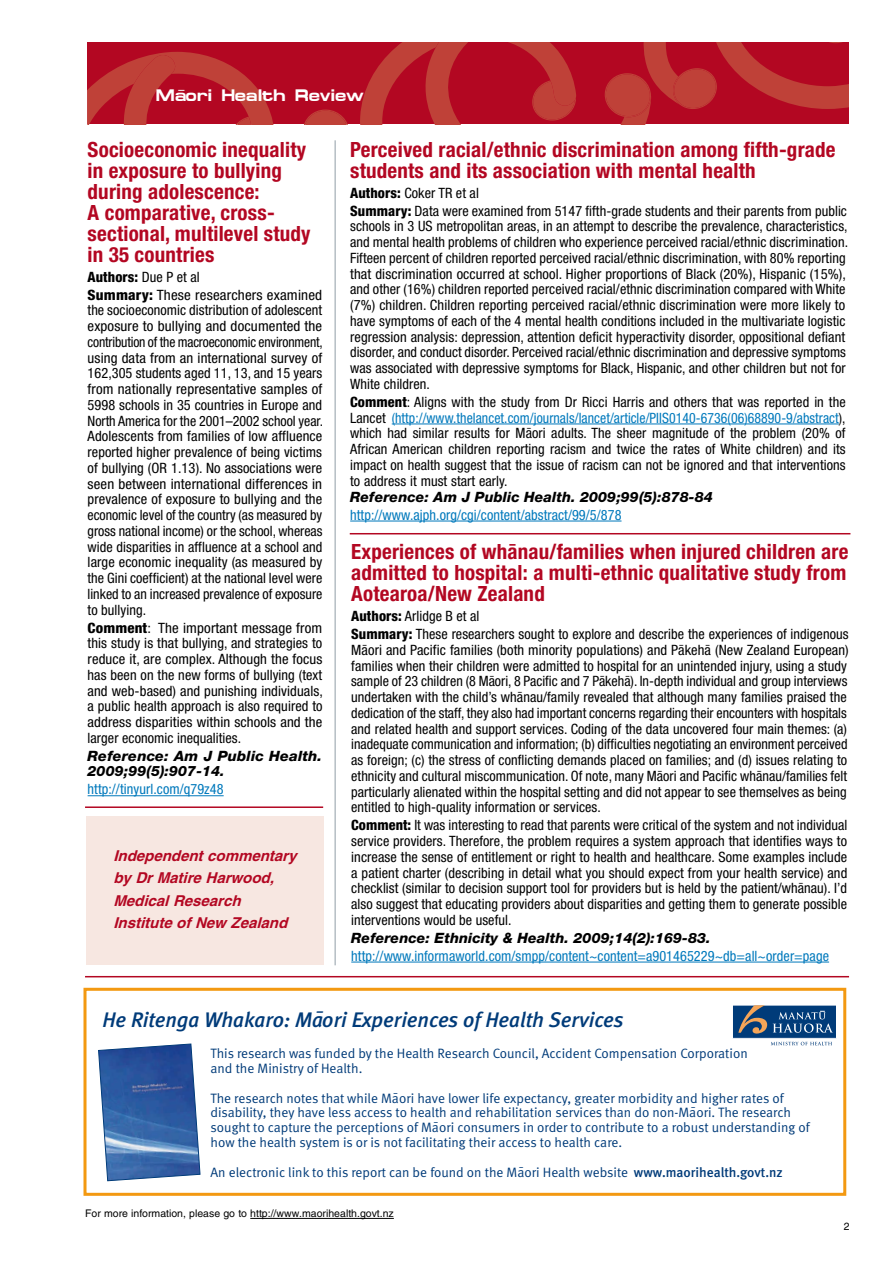
<style>
.page{position:relative;width:893px;height:1263px;background:#fff}
.page>*{position:absolute;margin:0;border:0;box-sizing:border-box;transform-origin:0 0}
.t1{font:italic 21.15px "Meta Medium LF";color:#003b79}
.t2{font:700 condensed 21px/21px "Helvetica Neue LT Pro";letter-spacing:.01em;color:#b30722}
.t3{font:700 16.8px "Micro Extended";letter-spacing:-.01em;color:#fff;scale:.95 1}
.t4{font:italic 700 15px/22.5px "Helvetica Maori";color:#b30722}
.t5{font:condensed 14.25px/15.8px "Helvetica Neue LT Pro";letter-spacing:.005em;color:#000}
.t6{font:condensed 14.25px/15.8px "Helvetica Neue LT Pro";letter-spacing:.005em;color:#000;text-align:justify;scale:1.05 1}
.t7{font:condensed 14.25px "Helvetica Neue LT Pro";letter-spacing:.005em;color:#0079bc}
.t8{font:italic 800 14.25px/15.8px "Helvetica Neue LT Pro";letter-spacing:.005em;color:#000}
.t9{font:13.5px/14.9px "Meta Normal LF";color:#003b79}
.t10{font:10.5px "Helvetica Maori";color:#000}
.s1{font-weight:800}
.s2{color:#0079bc}
.s3{font-family:"Meta Medium LF"}
</style>
<div class="page">
<div style="left:83px;top:988px;width:763px;height:208px;border:3px solid #f39911"></div>
<div style="left:732px;top:1005px;width:104px;height:33px;background:#003b79"></div>
<svg style="left:771px;top:1042px;width:61px;height:3px"></svg>
<svg style="left:738px;top:1005px;width:29px;height:29px"></svg>
<svg style="left:773px;top:1011px;width:60px;height:22px"></svg>
<svg style="left:98px;top:1043px;width:103px;height:138px;background:#5076b0"></svg>
<hr style="left:88px;top:795px;width:136px;height:1px;background:#0079bc">
<hr style="left:351px;top:962px;width:478px;height:1px;background:#0079bc">
<hr style="left:392px;top:424px;width:447px;height:1px;background:#0079bc">
<hr style="left:350px;top:521px;width:271px;height:1px;background:#0079bc">
<hr style="left:334px;top:140px;width:2px;height:825px;background:#b5bec4">
<div style="left:87px;top:43px;width:761px;height:81px;background:#b30722"></div>
<svg style="left:87px;top:52px;width:261px;height:72px"></svg>
<svg style="left:360px;top:43px;width:488px;height:81px"></svg>
<hr style="left:250px;top:1218px;width:144px;height:1px;background:#000">
<hr style="left:350px;top:533px;width:500px;height:1px;background:#b30722">
<hr style="left:85px;top:806px;width:238px;height:2px;background:#b30722">
<hr style="left:85px;top:976px;width:764px;height:1px;background:#b30722">
<div style="left:86px;top:816px;width:237px;height:149px;background:#f7e7e1"></div>
<p class="t3" style="left:155px;top:86px;width:221px">Ma¯ori Health Review</p>
<h2 class="t2" style="left:88px;top:138px;width:224px">Socioeconomic inequality in exposure to bullying during adolescence:<br>A comparative, cross&shy;sectional, multilevel study in 35 countries</h2>
<p class="t5" style="left:88px;top:268px;width:236px;line-height:17.9px"><span class="s1">Authors:</span> Due P et al<br><span class="s1">Summary:</span> These researchers examined</p>
<p class="t5" style="left:88px;top:302px;width:237px;text-align:justify">the socioeconomic distribution of adolescent exposure to bullying and documented the contribution of the macroeconomic environment, using data from an international survey of 162,305 students aged 11, 13, and 15 years from nationally representative samples of 5998 schools in 35 countries in Europe and North America for the 2001–2002 school year.<br>Adolescents from families of low affluence reported higher prevalence of being victims of bullying (OR 1.13). No associations were seen between international differences in prevalence of exposure to bullying and the economic level of the country (as measured by gross national income) or the school, whereas wide disparities in affluence at a school and large economic inequality (as measured by the Gini coefficient) at the national level were linked to an increased prevalence of exposure to bullying.</p>
<p class="t6" style="left:88px;top:619px;width:226px"><span class="s1">Comment</span>: The important message from this study is that bullying, and strategies to reduce it, are complex. Although the focus has been on the new forms of bullying (text and web-based) and punishing individuals, a public health approach is also required to address disparities within schools and the larger economic inequalities.</p>
<p class="t8" style="left:88px;top:748px;width:236px">Reference: Am J Public Health.<br>2009;99(5):907-14.</p>
<p class="t7" style="left:88px;top:781px;width:138px">http://tinyurl.com/q79z48</p>
<p class="t4" style="left:113px;top:844px;width:184px">Independent commentary by Dr Matire Harwood,<br>Medical Research<br>Institute of New Zealand</p>
<h2 class="t2" style="left:350px;top:138px;width:487px">Perceived racial/ethnic discrimination among fifth-grade students and its association with mental health</h2>
<p class="t5" style="left:350px;top:184px;width:498px;line-height:17.9px"><span class="s1">Authors:</span> Coker TR et al<br><span class="s1">Summary:</span> Data were examined from 5147 fifth-grade students and their parents from public</p>
<p class="t5" style="left:350px;top:218px;width:499px">schools in 3 US metropolitan areas, in an attempt to describe the prevalence, characteristics, and mental health problems of children who experience perceived racial/ethnic discrimination.<br>Fifteen percent of children reported perceived racial/ethnic discrimination, with 80% reporting that discrimination occurred at school. Higher proportions of Black (20%), Hispanic (15%), and other (16%) children reported perceived racial/ethnic discrimination compared with White (7%) children. Children reporting perceived racial/ethnic discrimination were more likely to have symptoms of each of the 4 mental health conditions included in the multivariate logistic regression analysis: depression, attention deficit hyperactivity disorder, oppositional defiant disorder, and conduct disorder. Perceived racial/ethnic discrimination and depressive symptoms was associated with depressive symptoms for Black, Hispanic, and other children but not for White children.</p>
<p class="t5" style="left:350px;top:394px;width:497px;text-align:justify"><span class="s1">Comment</span>: Aligns with the study from Dr Ricci Harris and others that was reported in the Lancet <span class="s2">(http://www.thelancet.com/journals/lancet/article/PIIS0140-6736(06)68890-9/abstract</span>), which had similar results for Māori adults. The sheer magnitude of the problem (20% of African American children reporting racism and twice the rates of White children) and its impact on health suggest that the issue of racism can not be ignored and that interventions to address it must start early.</p>
<p class="t8" style="left:350px;top:489px;width:364px">Reference: Am J Public Health. 2009;99(5):878-84</p>
<p class="t7" style="left:350px;top:506px;width:273px">http://www.ajph.org/cgi/content/abstract/99/5/878</p>
<h2 class="t2" style="left:351px;top:541px;width:499px;text-align:justify">Experiences of whānau/families when injured children are admitted to hospital: a multi-ethnic qualitative study from Aotearoa/New Zealand</h2>
<p class="t5" style="left:351px;top:607px;width:499px;line-height:17.9px"><span class="s1">Authors:</span> Arlidge B et al<br><span class="s1">Summary:</span> These researchers sought to explore and describe the experiences of indigenous</p>
<p class="t5" style="left:351px;top:642px;width:499px">Māori and Pacific families (both minority populations) and Pākehā (New Zealand European) families when their children were admitted to hospital for an unintended injury, using a study sample of 23 children (8 Māori, 8 Pacific and 7 Pākehā). In-depth individual and group interviews undertaken with the child’s whānau/family revealed that although many families praised the dedication of the staff, they also had important concerns regarding their encounters with hospitals and related health and support services. Coding of the data uncovered four main themes: (a) inadequate communication and information; (b) difficulties negotiating an environment perceived as foreign; (c) the stress of conflicting demands placed on families; and (d) issues relating to ethnicity and cultural miscommunication. Of note, many Māori and Pacific whānau/families felt particularly alienated within the hospital setting and did not appear to see themselves as being entitled to high-quality information or services.</p>
<p class="t5" style="left:351px;top:817px;width:498px;text-align:justify"><span class="s1">Comment:</span> It was interesting to read that parents were critical of the system and not individual service providers. Therefore, the problem requires a system approach that identifies ways to increase the sense of entitlement or right to health and healthcare. Some examples include a patient charter (describing in detail what you should expect from your health service) and checklist (similar to decision support tool for providers but is held by the patient/whānau). I’d also suggest that educating providers about disparities and getting them to generate possible interventions would be useful.</p>
<p class="t8" style="left:351px;top:930px;width:361px">Reference: Ethnicity &amp; Health. 2009;14(2):169-83.</p>
<p class="t7" style="left:351px;top:947px;width:479px">http://www.informaworld.com/smpp/content~content=a901465229~db=all~order=page</p>
<h1 class="t1" style="left:102px;top:1007px;width:523px">He Ritenga Whakaro: Ma¯ori Experiences of Health Services</h1>
<p class="t9" style="left:211px;top:1046px;width:539px">This research was funded by the Health Research Council, Accident Compensation Corporation and the Ministry of Health.</p>
<p class="t9" style="left:211px;top:1090px;width:601px">The research notes that while Ma¯ori have lower life expectancy, greater morbidity and higher rates of disability, they have less access to health and rehabilitation services than do non-Ma¯ori. The research sought to capture the perceptions of Ma¯ori consumers in order to contribute to a robust understanding of how the health system is or is not facilitating their access to health care.</p>
<p class="t9" style="left:211px;top:1164px;width:574px">An electronic link to this report can be found on the Ma¯ori Health website <span class="s3">www.maorihealth.govt.nz</span></p>
<p class="t10" style="left:85px;top:1207px;width:310px">For more information, please go to http://www.maorihealth.govt.nz</p>
<p class="t10" style="left:844px;top:1220px;width:7px">2</p>
</div>
